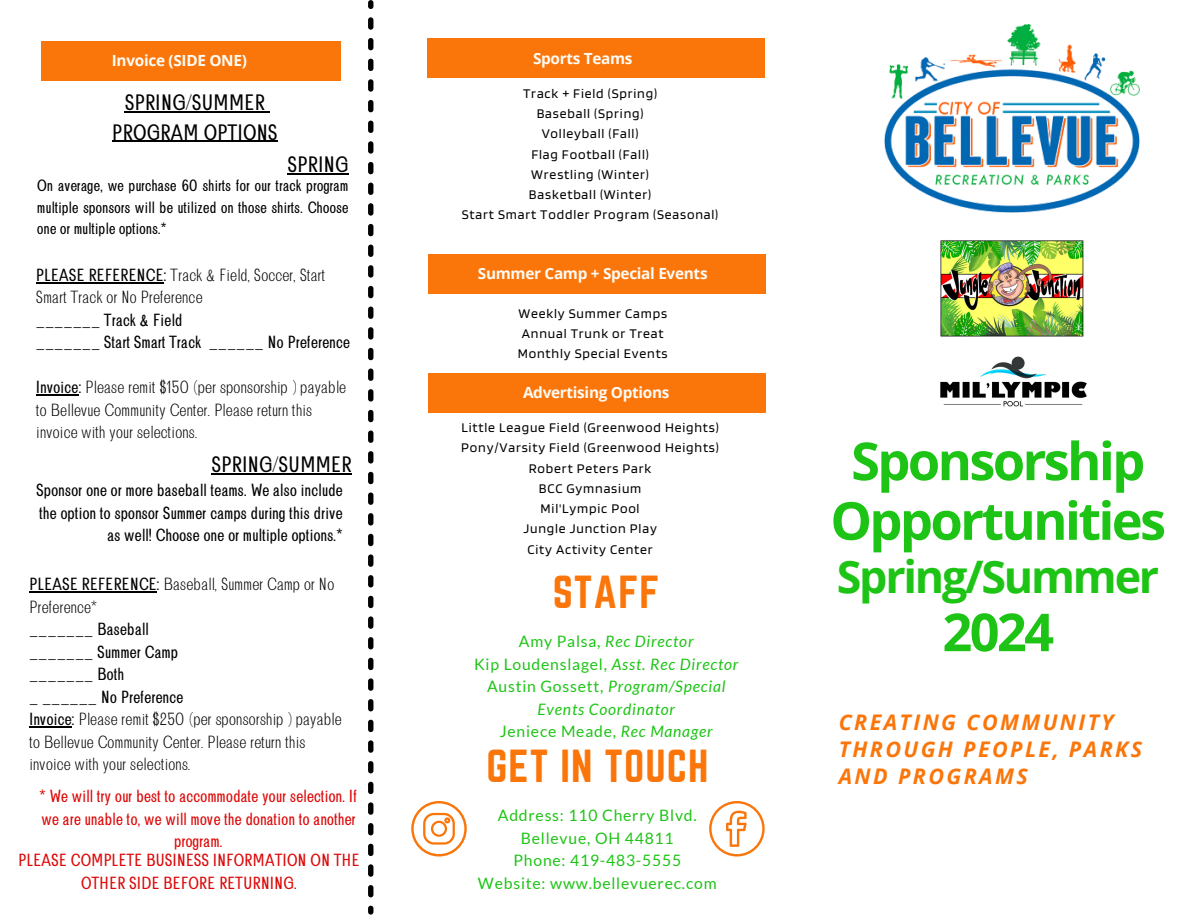
<style>
.page{position:relative;width:1188px;height:918px;background:#fff}
.page>*{position:absolute;margin:0;border:0;box-sizing:border-box;transform-origin:0 0}
.t1{font:700 52.35px/59.7px "Open Sans";letter-spacing:-.05em;color:#1dc415;text-align:center}
.t2{font:700 44.85px "Open Sans";letter-spacing:-.05em;color:#1dc415}
.t3{font:40.5px "Norwester";letter-spacing:.025em;color:#fa760a}
.t4{font:italic 700 21.45px/27px "Open Sans";letter-spacing:.11em;color:#fa760a}
.t5{font:21.3px/29.2px "Brendon";color:#000;text-align:center}
.t6{font:300 16.8px/22.5px "Brendon";color:#000}
.t7{font:16.8px/22.5px "Brendon";color:#000;text-align:right}
.t8{font:16.8px/22.5px "Brendon";color:#dd0707;text-align:center}
.t9{font:15.75px "Lato";letter-spacing:.05em;color:#1dc415}
.t10{font:italic 15.75px/22.5px "Lato";letter-spacing:.05em;color:#1dc415;text-align:center}
.t11{font:15.6px/21.3px "Brendon";color:#000;text-align:justify}
.t12{font:700 15.3px "Open Sans";letter-spacing:-.02em;color:#fffbf5}
.t13{font:13.8px "Blinker";letter-spacing:.06em;color:#000}
.s1{font-weight:400}
.s2{font-style:normal}
.s3{font-style:italic}
</style>
<div class="page">
<img style="left:885px;top:24px;width:255px;height:188px">
<div style="left:427px;top:39px;width:337px;height:39px;background:#fa760a"></div>
<div style="left:428px;top:254px;width:338px;height:40px;background:#fa760a"></div>
<div style="left:428px;top:373px;width:337px;height:39px;background:#fa760a"></div>
<svg style="left:709px;top:801px;width:55px;height:55px"></svg>
<svg style="left:411px;top:801px;width:55px;height:55px"></svg>
<img style="left:940px;top:240px;width:144px;height:97px">
<img style="left:940px;top:356px;width:147px;height:51px">
<div style="left:41px;top:41px;width:299px;height:40px;background:#fa760a"></div>
<svg style="left:368px;top:0;width:5px;height:915px"></svg>
<hr style="left:211px;top:473px;width:141px;height:2px;background:#000">
<hr style="left:29px;top:591px;width:128px;height:1px;background:#000">
<hr style="left:29px;top:726px;width:43px;height:1px;background:#000">
<hr style="left:287px;top:174px;width:62px;height:1px;background:#000">
<hr style="left:36px;top:282px;width:127px;height:1px;background:#000">
<hr style="left:36px;top:395px;width:42px;height:1px;background:#000">
<hr style="left:125px;top:112px;width:140px;height:1px;background:#000">
<hr style="left:112px;top:141px;width:166px;height:1px;background:#000">
<p class="t12" style="left:112px;top:50px;width:137px">Invoice (SIDE ONE)</p>
<p class="t5" style="left:112px;top:89px;width:167px">SPRING/SUMMER<br>PROGRAM OPTIONS</p>
<h2 class="t5" style="left:287px;top:151px;width:63px">SPRING</h2>
<p class="t11" style="left:37px;top:175px;width:313px">On average, we purchase 60 shirts for our track program multiple sponsors will be utilized on those shirts. Choose one or multiple options.*</p>
<p class="t6" style="left:36px;top:264px;width:291px"><span class="s1">PLEASE REFERENCE:</span> Track &amp; Field, Soccer, Start<br>Smart Track or No Preference</p>
<p class="t7" style="left:36px;top:309px;width:148px">_______ Track &amp; Field</p>
<p class="t7" style="left:36px;top:332px;width:315px">_______ Start Smart Track ______ No Preference</p>
<p class="t6" style="left:36px;top:377px;width:312px"><span class="s1">Invoice:</span> Please remit $150 (per sponsorship) payable to Bellevue Community Center. Please return this invoice with your selections.</p>
<p class="t5" style="left:211px;top:451px;width:142px">SPRING/SUMMER</p>
<p class="t7" style="left:36px;top:479px;width:308px">Sponsor one or more baseball teams. We also include the option to sponsor Summer camps during this drive as well! Choose one or multiple options.*</p>
<p class="t6" style="left:29px;top:573px;width:307px"><span class="s1">PLEASE REFERENCE:</span> Baseball, Summer Camp or No<br>Preference*</p>
<h2 class="t7" style="left:29px;top:618px;width:121px">_______ Baseball</h2>
<p class="t7" style="left:29px;top:641px;width:150px">_______ Summer Camp</p>
<p class="t7" style="left:29px;top:663px;width:96px">_______ Both</p>
<p class="t7" style="left:29px;top:686px;width:156px">_ ______ No Preference</p>
<p class="t6" style="left:29px;top:708px;width:314px"><span class="s1">Invoice:</span> Please remit $250 (per sponsorship) payable to Bellevue Community Center. Please return this invoice with your selections.</p>
<p class="t8" style="left:40px;top:785px;width:319px">* We will try our best to accommodate your selection. If we are unable to, we will move the donation to another program.</p>
<p class="t8" style="left:18px;top:849px;width:343px">PLEASE COMPLETE BUSINESS INFORMATION ON THE<br>OTHER SIDE BEFORE RETURNING.</p>
<h4 class="t12" style="left:533px;top:47px;width:101px">Sports Teams</h4>
<p class="t13" style="left:523px;top:85px;width:135px">Track + Field (Spring)</p>
<p class="t13" style="left:537px;top:105px;width:108px">Baseball (Spring)</p>
<p class="t13" style="left:542px;top:125px;width:98px">Volleyball (Fall)</p>
<p class="t13" style="left:531px;top:145px;width:119px">Flag Football (Fall)</p>
<p class="t13" style="left:531px;top:166px;width:119px">Wrestling (Winter)</p>
<p class="t13" style="left:529px;top:186px;width:124px">Basketball (Winter)</p>
<h6 class="t13" style="left:462px;top:206px;width:258px">Start Smart Toddler Program (Seasonal)</h6>
<h4 class="t12" style="left:478px;top:263px;width:231px">Summer Camp + Special Events</h4>
<p class="t13" style="left:518px;top:304px;width:150px">Weekly Summer Camps</p>
<p class="t13" style="left:522px;top:325px;width:143px">Annual Trunk or Treat</p>
<p class="t13" style="left:518px;top:345px;width:151px">Monthly Special Events</p>
<p class="t12" style="left:523px;top:382px;width:148px">Advertising Options</p>
<p class="t13" style="left:461px;top:419px;width:259px">Little League Field (Greenwood Heights)</p>
<p class="t13" style="left:461px;top:439px;width:259px">Pony/Varsity Field (Greenwood Heights)</p>
<p class="t13" style="left:529px;top:459px;width:124px">Robert Peters Park</p>
<p class="t13" style="left:539px;top:480px;width:104px">BCC Gymnasium</p>
<p class="t13" style="left:541px;top:500px;width:101px">Mil'Lympic Pool</p>
<p class="t13" style="left:523px;top:520px;width:135px">Jungle Junction Play</p>
<h5 class="t13" style="left:527px;top:540px;width:127px">City Activity Center</h5>
<h6 class="t3" style="left:553px;top:568px;width:109px">STAFF</h6>
<p class="t10" style="left:519px;top:630px;width:176px"><span class="s2">Amy Palsa,</span> Rec Director</p>
<p class="t9" style="left:474px;top:654px;width:266px">Kip Loudenslagel, <span class="s3">Asst. Rec Director</span></p>
<p class="t10" style="left:487px;top:675px;width:240px"><span class="s2">Austin Gossett,</span> Program/Special<br>Events Coordinator</p>
<p class="t9" style="left:500px;top:722px;width:214px">Jeniece Meade, <span class="s3">Rec Manager</span></p>
<p class="t3" style="left:486px;top:741px;width:223px">GET IN TOUCH</p>
<p class="t9" style="left:498px;top:806px;width:200px">Address: 110 Cherry Blvd.</p>
<p class="t9" style="left:521px;top:828px;width:154px">Bellevue, OH 44811</p>
<p class="t9" style="left:514px;top:851px;width:169px">Phone: 419-483-5555</p>
<h4 class="t9" style="left:478px;top:873px;width:240px">Website: www.bellevuerec.com</h4>
<h6 class="t1" style="left:830px;top:430px;width:337px">Sponsorship<br>Opportunities</h6>
<h6 class="t2" style="left:837px;top:545px;width:324px">Spring/Summer</h6>
<h6 class="t1" style="left:942px;top:601px;width:113px">2024</h6>
<p class="t4" style="left:839px;top:708px;width:305px">CREATING COMMUNITY<br>THROUGH PEOPLE, PARKS<br>AND PROGRAMS</p>
</div>
